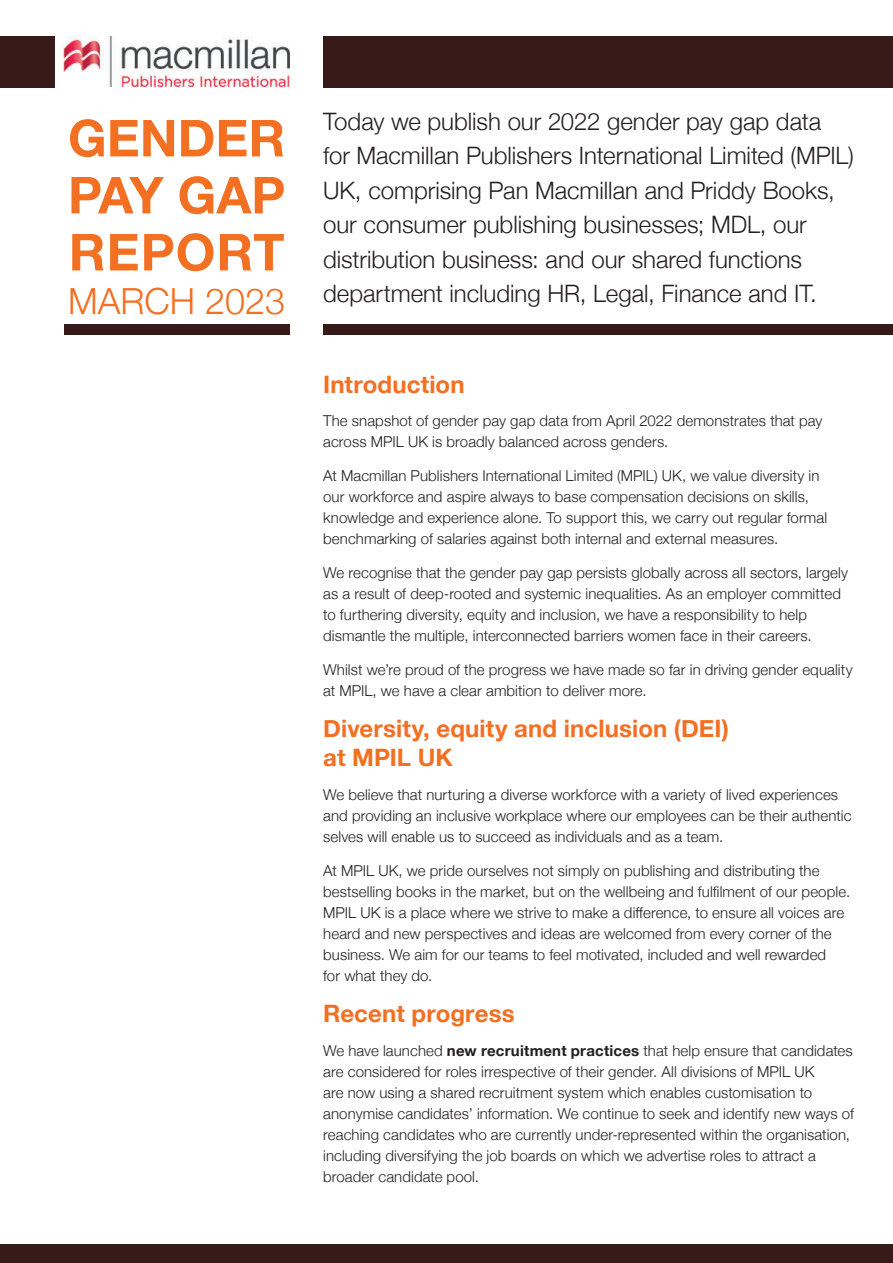
<style>
.page{position:relative;width:893px;height:1263px;background:#fff}
.page>*{position:absolute;margin:0;border:0;box-sizing:border-box;transform-origin:0 0}
.t1{font:700 51px/57px "Helvetica Neue";color:#f36f22;text-align:justify}
.t2{font:300 36px "Helvetica Neue";color:#f36f22}
.t3{font:300 24px/34.5px "Helvetica Neue";color:#231f20}
.t4{font:700 24px/28.8px "Helvetica Neue";letter-spacing:.005em;color:#f36f22}
.t5{font:300 15px/21px "Helvetica Neue";letter-spacing:.005em;color:#231f20}
.s1{font-weight:700}
</style>
<div class="page">
<div style="left:323px;top:36px;width:570px;height:51px;background:#381b18"></div>
<div style="left:0;top:36px;width:54px;height:51px;background:#381b18"></div>
<img style="left:64px;top:37px;width:225px;height:50px">
<div style="left:64px;top:324px;width:225px;height:11px;background:#381b18"></div>
<div style="left:323px;top:324px;width:570px;height:11px;background:#381b18"></div>
<div style="left:0;top:1245px;width:893px;height:18px;background:#381b18"></div>
<h1 class="t1" style="left:68px;top:114px;width:219px">GENDER PAY GAP REPORT</h1>
<h2 class="t2" style="left:68px;top:287px;width:219px">MARCH 2023</h2>
<p class="t3" style="left:323px;top:106px;width:532px">Today we publish our 2022 gender pay gap data for Macmillan Publishers International Limited (MPIL)<br>UK, comprising Pan Macmillan and Priddy Books, our consumer publishing businesses; MDL, our distribution business: and our shared functions department including HR, Legal, Finance and IT.</p>
<h3 class="t4" style="left:323px;top:372px;width:143px">Introduction</h3>
<p class="t5" style="left:323px;top:412px;width:501px">The snapshot of gender pay gap data from April 2022 demonstrates that pay across MPIL UK is broadly balanced across genders.</p>
<p class="t5" style="left:323px;top:467px;width:505px">At Macmillan Publishers International Limited (MPIL) UK, we value diversity in our workforce and aspire always to base compensation decisions on skills, knowledge and experience alone. To support this, we carry out regular formal benchmarking of salaries against both internal and external measures.</p>
<p class="t5" style="left:323px;top:563px;width:526px">We recognise that the gender pay gap persists globally across all sectors, largely as a result of deep-rooted and systemic inequalities. As an employer committed to furthering diversity, equity and inclusion, we have a responsibility to help dismantle the multiple, interconnected barriers women face in their careers.</p>
<p class="t5" style="left:323px;top:660px;width:531px">Whilst we’re proud of the progress we have made so far in driving gender equality at MPIL, we have a clear ambition to deliver more.</p>
<h3 class="t4" style="left:323px;top:716px;width:407px">Diversity, equity and inclusion (DEI) at MPIL UK</h3>
<p class="t5" style="left:323px;top:785px;width:530px">We believe that nurturing a diverse workforce with a variety of lived experiences and providing an inclusive workplace where our employees can be their authentic selves will enable us to succeed as individuals and as a team.</p>
<p class="t5" style="left:323px;top:861px;width:528px">At MPIL UK, we pride ourselves not simply on publishing and distributing the bestselling books in the market, but on the wellbeing and fulfilment of our people.<br>MPIL UK is a place where we strive to make a difference, to ensure all voices are heard and new perspectives and ideas are welcomed from every corner of the business. We aim for our teams to feel motivated, included and well rewarded<br>for what they do.</p>
<h3 class="t4" style="left:323px;top:1001px;width:193px">Recent progress</h3>
<p class="t5" style="left:323px;top:1041px;width:532px">We have launched <span class="s1">new recruitment practices</span> that help ensure that candidates are considered for roles irrespective of their gender. All divisions of MPIL UK<br>are now using a shared recruitment system which enables customisation to anonymise candidates’ information. We continue to seek and identify new ways of reaching candidates who are currently under-represented within the organisation, including diversifying the job boards on which we advertise roles to attract a broader candidate pool.</p>
</div>
